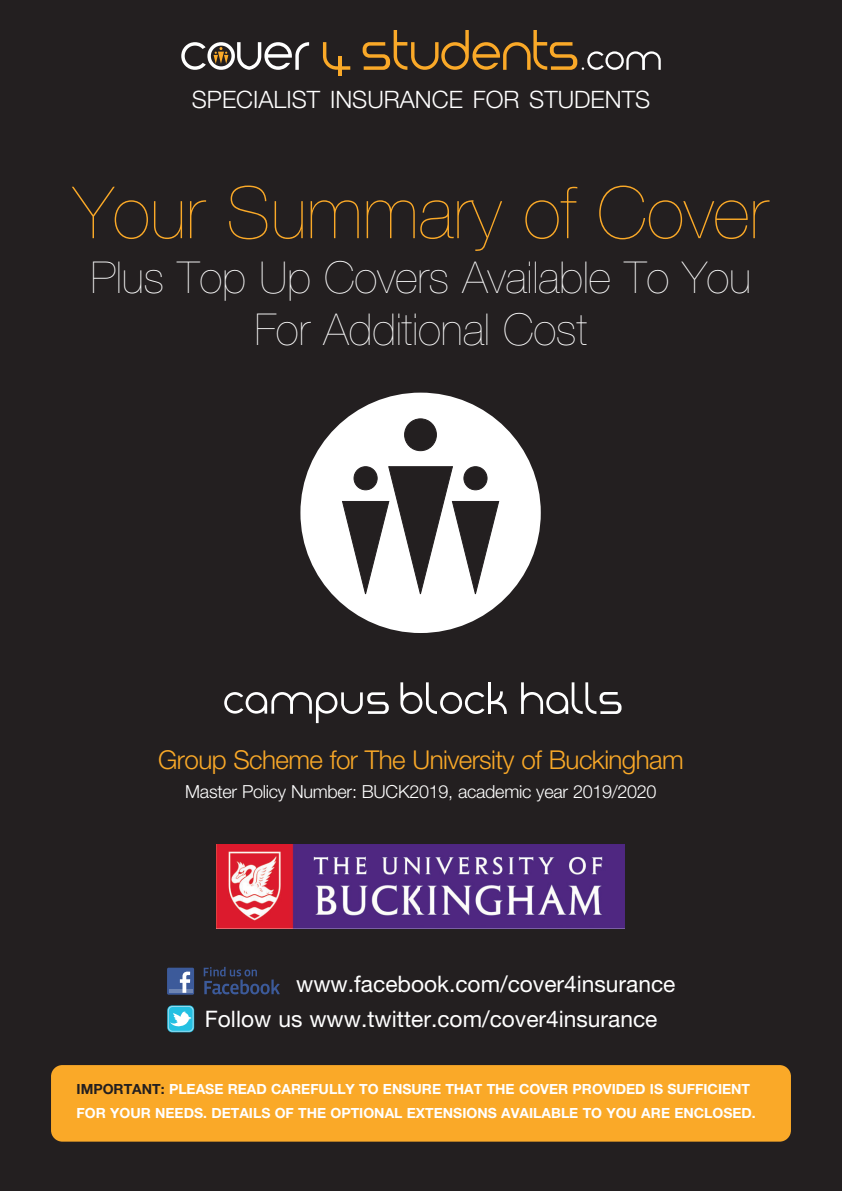
<style>
.page{position:relative;width:842px;height:1191px;background:#231f20}
.page>*{position:absolute;margin:0;border:0;box-sizing:border-box;transform-origin:0 0}
.t1{font:200 72px "Helvetica Neue LT Std";color:#faa928}
.t2{font:200 44px/52px "Helvetica Neue LT Std";color:#fff;text-align:center}
.t3{font:300 26px "Helvetica Neue LT Std";letter-spacing:-.02em;color:#faa928}
.t4{font:300 24px "Helvetica Neue LT Std";color:#fff}
.t5{font:22.8px/34.8px "Helvetica Neue LT Std";color:#fff}
.t6{font:300 18px "Helvetica Neue LT Std";letter-spacing:-.015em;color:#fff}
.t7{font:700 14px/24.8px "Helvetica Neue LT Std";color:#fff}
.s1{color:#231f20}
</style>
<div class="page">
<svg style="left:224px;top:692px;width:165px;height:31px"></svg>
<svg style="left:400px;top:682px;width:84px;height:32px"></svg>
<svg style="left:521px;top:682px;width:100px;height:32px"></svg>
<hr style="left:488px;top:682px;width:3px;height:32px;background:#fff">
<svg style="left:491px;top:691px;width:16px;height:23px"></svg>
<svg style="left:181px;top:42px;width:128px;height:28px"></svg>
<hr style="left:339px;top:56px;width:3px;height:19px;background:#faa928">
<svg style="left:323px;top:42px;width:27px;height:28px"></svg>
<svg style="left:363px;top:30px;width:298px;height:40px"></svg>
<div style="left:51px;top:1065px;width:740px;height:76px;background:#faa928;border-radius:11px"></div>
<div style="left:301px;top:393px;width:239px;height:239px;background:#fff;border-radius:50%"></div>
<div style="left:405px;top:419px;width:31px;height:32px;background:#231f20;border-radius:50%"></div>
<div style="left:404px;top:419px;width:32px;height:32px;border:1px solid #231f20;border-radius:50%"></div>
<svg style="left:342px;top:466px;width:157px;height:128px"></svg>
<div style="left:354px;top:467px;width:23px;height:23px;background:#231f20;border-radius:50%"></div>
<div style="left:354px;top:466px;width:23px;height:24px;border:1px solid #231f20;border-radius:50%"></div>
<svg style="left:204px;top:966px;width:76px;height:28px"></svg>
<div style="left:167px;top:967px;width:27px;height:27px;background:#3c5a9a;border-radius:2px"></div>
<hr style="left:169px;top:989px;width:23px;height:3px;background:#6d84b2">
<svg style="left:180px;top:971px;width:10px;height:21px"></svg>
<svg style="left:167px;top:1005px;width:27px;height:27px"></svg>
<svg style="left:168px;top:1006px;width:26px;height:25px"></svg>
<img style="left:217px;top:844px;width:407px;height:84px">
<h3 class="t4" style="left:192px;top:90px;width:460px">SPECIALIST INSURANCE FOR STUDENTS</h3>
<h1 class="t1" style="left:74px;top:171px;width:696px">Your Summary of Cover</h1>
<h2 class="t2" style="left:91px;top:252px;width:662px">Plus Top Up Covers Available To You<br>For Additional Cost</h2>
<h3 class="t3" style="left:158px;top:750px;width:527px">Group Scheme for The University of Buckingham</h3>
<p class="t6" style="left:185px;top:784px;width:473px">Master Policy Number: BUCK2019, academic year 2019/2020</p>
<h3 class="t5" style="left:205px;top:969px;width:472px;text-indent:91px">www.facebook.com/cover4insurance<br>Follow us www.twitter.com/cover4insurance</h3>
<p class="t7" style="left:77px;top:1077px;width:681px"><span class="s1">IMPORTANT:</span> PLEASE READ CAREFULLY TO ENSURE THAT THE COVER PROVIDED IS SUFFICIENT<br>FOR YOUR NEEDS. DETAILS OF THE OPTIONAL EXTENSIONS AVAILABLE TO YOU ARE ENCLOSED.</p>
</div>
